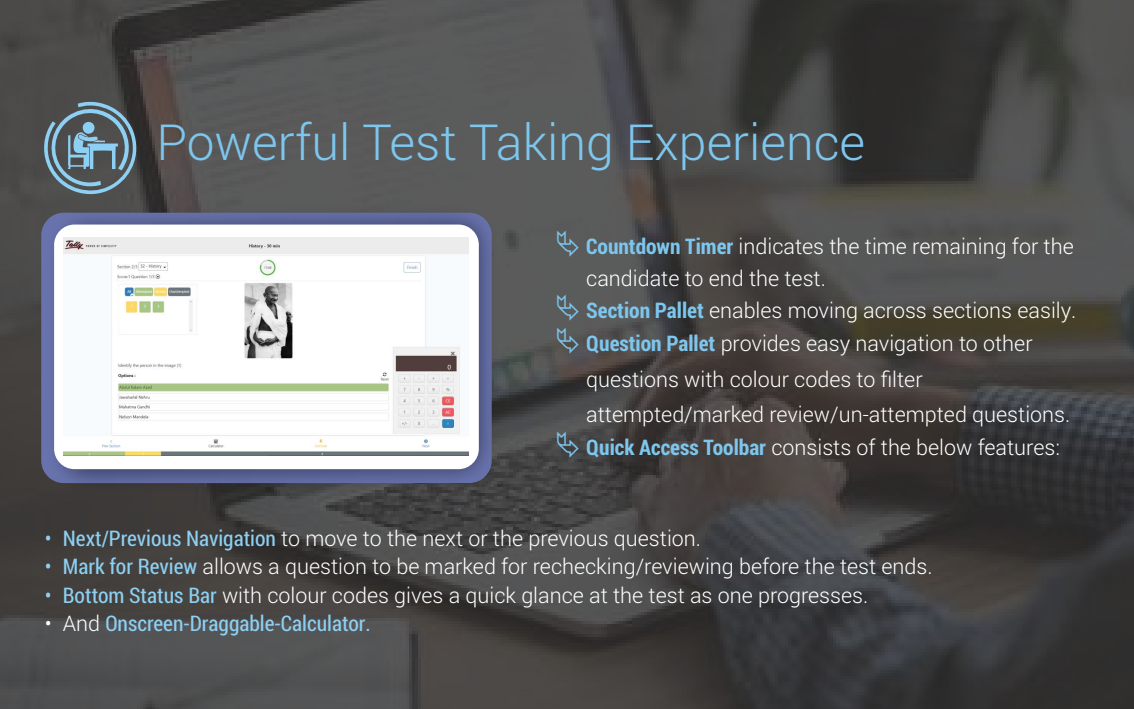
<style>
.page{position:relative;width:1134px;height:709px;background:#fff}
.page>*{position:absolute;margin:0;border:0;box-sizing:border-box;transform-origin:0 0}
.t1{font:300 49.75px "Roboto";color:#7dc6ed}
.t2{font:300 21.5px/32.3px "Roboto";color:#fff}
.t3{font:21.5px "Roboto Condensed";color:#8dd0f3}
.s1{font-family:"Roboto Condensed";font-weight:700;color:#7dc6ed}
.s2{font-family:"Roboto Condensed";font-weight:400;color:#8dd0f3}
.s3{font-family:"Roboto";font-weight:300;color:#fff}
</style>
<div class="page">
<img style="left:0;top:0;width:1134px;height:709px">
<img style="left:30px;top:187px;width:484px;height:324px">
<div style="left:54px;top:224px;width:425px;height:245px;background:#fff;border-radius:20px"></div>
<img style="left:64px;top:237px;width:405px;height:218px">
<svg style="left:42px;top:100px;width:100px;height:102px;background:#5b6c75"></svg>
<svg style="left:557px;top:230px;width:22px;height:27px"></svg>
<svg style="left:557px;top:294px;width:22px;height:27px"></svg>
<svg style="left:557px;top:327px;width:22px;height:26px"></svg>
<svg style="left:557px;top:431px;width:22px;height:26px"></svg>
<h1 class="t1" style="left:156px;top:108px;width:710px">Powerful Test Taking Experience</h1>
<p class="t2" style="left:586px;top:229px;width:492px"><span class="s1">Countdown Timer</span> indicates the time remaining for the candidate to end the test.<br><span class="s1">Section Pallet</span> enables moving across sections easily.<br><span class="s1">Question Pallet</span> provides easy navigation to other</p>
<p class="t2" style="left:586px;top:361px;width:486px;line-height:35.5px">questions with colour codes to filter attempted/marked review/un-attempted questions.</p>
<p class="t2" style="left:586px;top:430px;width:475px"><span class="s1">Quick Access Toolbar</span> consists of the below features:</p>
<p class="t2" style="left:45px;top:521px;width:658px"><span class="s2">• Next/Previous Navigation</span> to move to the next or the previous question.</p>
<p class="t2" style="left:45px;top:550px;width:889px"><span class="s2">• Mark for Review</span> allows a question to be marked for rechecking/reviewing before the test ends.</p>
<p class="t2" style="left:45px;top:578px;width:825px"><span class="s2">• Bottom Status Bar</span> with colour codes gives a quick glance at the test as one progresses.</p>
<p class="t3" style="left:45px;top:608px;width:327px"><span class="s3">• And</span> Onscreen-Draggable-Calculator.</p>
</div>
